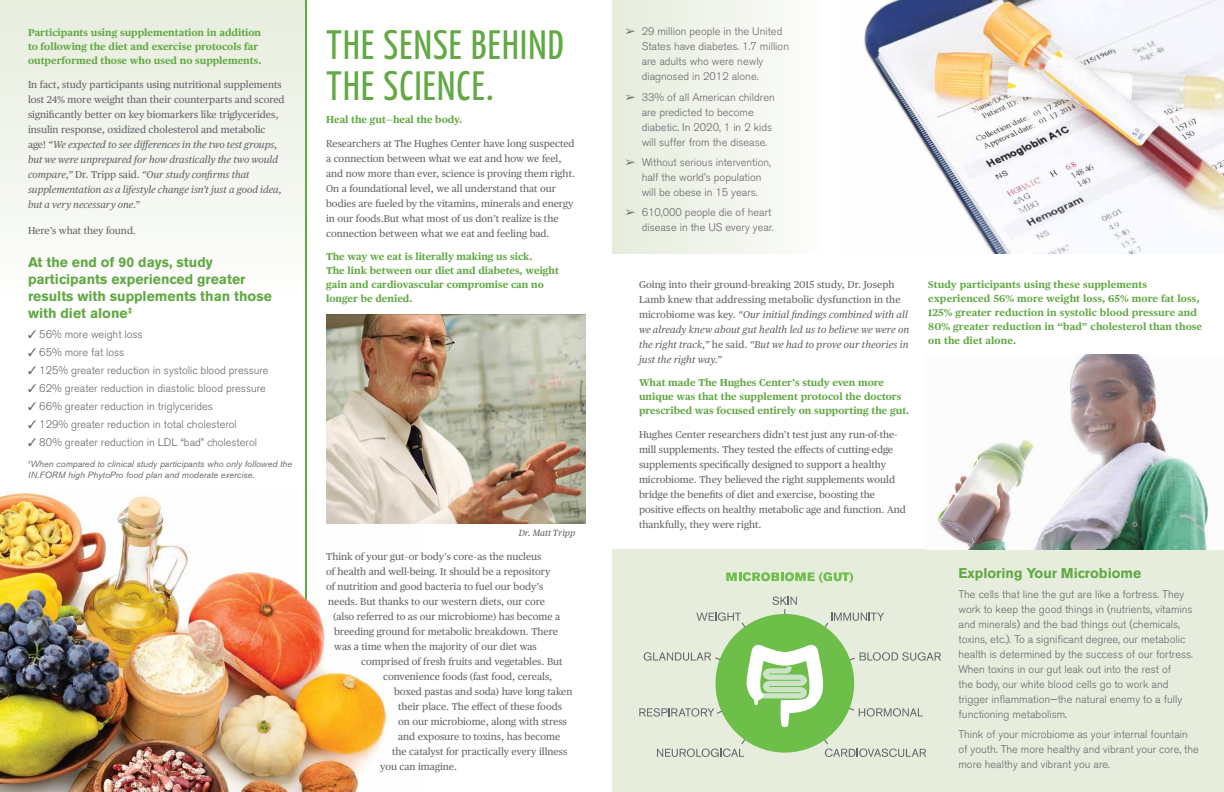
<style>
.page{position:relative;width:1224px;height:792px;background:#fff}
.page>*{position:absolute;margin:0;border:0;box-sizing:border-box;transform-origin:0 0}
.t1{font:41px/41px "Yanone Kaffeesatz";letter-spacing:.03em;color:#62a844}
.t2{font:700 14px/16.8px "Akzidenz Grotesk BE";color:#62a844}
.t3{font:300 11px/15px "Akzidenz Grotesk BE";color:#65656a}
.t4{font:10px/15px "Publico Text";color:#65656a}
.t5{font:700 10px/14px "Publico Text";color:#62a844}
.t6{font:italic 10px/15px "Publico Text";letter-spacing:.01em;color:#65656a}
.t7{font:italic 9px/10.8px "Akzidenz Grotesk BE";color:#65656a}
.t8{font:italic 9px "Publico Text";color:#65656a}
.s1{font-style:italic}
.s2{font-style:normal}
</style>
<div class="page">
<img style="left:862px;top:0;width:362px;height:253px">
<div style="left:612px;top:0;width:217px;height:253px;background:linear-gradient(to right,#e6ecdc,#fdfefc)"></div>
<svg style="left:0;top:0;width:305px;height:492px"></svg>
<div style="left:612px;top:549px;width:612px;height:243px;background:#e7eddd"></div>
<svg style="left:726px;top:572px;width:127px;height:11px"></svg>
<svg style="left:772px;top:597px;width:25px;height:18px"></svg>
<svg style="left:696px;top:612px;width:54px;height:22px"></svg>
<svg style="left:820px;top:613px;width:64px;height:21px"></svg>
<svg style="left:821px;top:737px;width:105px;height:20px"></svg>
<svg style="left:657px;top:733px;width:92px;height:24px"></svg>
<svg style="left:847px;top:652px;width:94px;height:10px"></svg>
<svg style="left:644px;top:652px;width:79px;height:11px"></svg>
<svg style="left:846px;top:705px;width:77px;height:12px"></svg>
<svg style="left:639px;top:707px;width:85px;height:10px"></svg>
<div style="left:716px;top:614px;width:138px;height:139px;background:#6ebe4a;border-radius:50%"></div>
<svg style="left:747px;top:645px;width:76px;height:82px"></svg>
<img style="left:326px;top:315px;width:260px;height:208px">
<img style="left:935px;top:355px;width:274px;height:194px">
<img style="left:0;top:492px;width:419px;height:300px">
<svg style="left:305px;top:0;width:2px;height:600px"></svg>
<p class="t5" style="left:28px;top:25px;width:235px">Participants using supplementation in addition to following the diet and exercise protocols far outperformed those who used no supplements.</p>
<p class="t4" style="left:28px;top:76px;width:258px">In fact, study participants using nutritional supplements lost 24% more weight than their counterparts and scored significantly better on key biomarkers like triglycerides, insulin response, oxidized cholesterol and metabolic age! <span class="s1">“We expected to see differences in the two test groups, but we were unprepared for how drastically the two would compare,”</span> Dr. Tripp said. <span class="s1">“Our study confirms that supplementation as a lifestyle change isn’t just a good idea, but a very necessary one.”</span></p>
<p class="t4" style="left:28px;top:222px;width:109px">Here’s what they found.</p>
<h2 class="t2" style="left:28px;top:254px;width:245px">At the end of 90 days, study participants experienced greater results with supplements than those with diet alone<sup>‡</sup></h2>
<p class="t3" style="left:28px;top:327px;width:116px">✓ 56% more weight loss</p>
<p class="t3" style="left:28px;top:345px;width:98px">✓ 65% more fat loss</p>
<p class="t3" style="left:28px;top:363px;width:242px">✓ 125% greater reduction in systolic blood pressure</p>
<p class="t3" style="left:28px;top:381px;width:239px">✓ 62% greater reduction in diastolic blood pressure</p>
<p class="t3" style="left:28px;top:399px;width:187px">✓ 66% greater reduction in triglycerides</p>
<p class="t3" style="left:28px;top:417px;width:210px">✓ 129% greater reduction in total cholesterol</p>
<p class="t3" style="left:28px;top:435px;width:231px">✓ 80% greater reduction in LDL “bad” cholesterol</p>
<p class="t7" style="left:28px;top:459px;width:266px"><sup>‡</sup>When compared to clinical study participants who only followed the<br>IN.FORM high PhytoPro food plan and moderate exercise.</p>
<h1 class="t1" style="left:326px;top:23px;width:239px">THE SENSE BEHIND<br>THE SCIENCE.</h1>
<p class="t5" style="left:326px;top:112px;width:138px">Heal the gut—heal the body.</p>
<p class="t4" style="left:326px;top:136px;width:250px">Researchers at The Hughes Center have long suspected a connection between what we eat and how we feel, and now more than ever, science is proving them right.<br>On a foundational level, we all understand that our bodies are fueled by the vitamins, minerals and energy in our foods.But what most of us don’t realize is the connection between what we eat and feeling bad.</p>
<p class="t5" style="left:326px;top:249px;width:234px">The way we eat is literally making us sick.<br>The link between our diet and diabetes, weight gain and cardiovascular compromise can no longer be denied.</p>
<p class="t8" style="left:519px;top:526px;width:58px">Dr. Matt Tripp</p>
<p class="t4" style="left:326px;top:549px;width:217px">Think of your gut–or body’s core–as the nucleus</p>
<p class="t4" style="left:326px;top:564px;width:226px">of health and well-being. It should be a repository</p>
<p class="t4" style="left:326px;top:579px;width:219px">of nutrition and good bacteria to fuel our body’s</p>
<p class="t4" style="left:328px;top:594px;width:218px">needs. But thanks to our western diets, our core</p>
<p class="t4" style="left:333px;top:609px;width:229px">(also referred to as our microbiome) has become a</p>
<p class="t4" style="left:334px;top:624px;width:225px">breeding ground for metabolic breakdown. There</p>
<p class="t4" style="left:334px;top:639px;width:204px">was a time when the majority of our diet was</p>
<p class="t4" style="left:361px;top:654px;width:203px">comprised of fresh fruits and vegetables. But</p>
<p class="t4" style="left:383px;top:669px;width:171px">convenience foods (fast food, cereals,</p>
<p class="t4" style="left:394px;top:684px;width:180px">boxed pastas and soda) have long taken</p>
<p class="t4" style="left:398px;top:699px;width:165px">their place. The effect of these foods</p>
<p class="t4" style="left:398px;top:714px;width:170px">on our microbiome, along with stress</p>
<p class="t4" style="left:398px;top:729px;width:164px">and exposure to toxins, has become</p>
<p class="t4" style="left:392px;top:744px;width:177px">the catalyst for practically every illness</p>
<p class="t4" style="left:380px;top:759px;width:78px">you can imagine.</p>
<p class="t3" style="left:642px;top:24px;width:149px;text-indent:-16px">➢ 29 million people in the United<br>States have diabetes. 1.7 million are adults who were newly diagnosed in 2012 alone.</p>
<p class="t3" style="left:642px;top:90px;width:135px;text-indent:-16px">➢ 33% of all American children are predicted to become diabetic. In 2020, 1 in 2 kids will suffer from the disease.</p>
<p class="t3" style="left:642px;top:155px;width:131px;text-indent:-16px">➢ Without serious intervention, half the world’s population will be obese in 15 years.</p>
<p class="t3" style="left:626px;top:205px;width:150px;text-align:right">➢ 610,000 people die of heart disease in the US every year.</p>
<p class="t6" style="left:639px;top:276px;width:272px"><span class="s2">Going into their ground-breaking 2015 study, Dr. Joseph Lamb knew that addressing metabolic dysfunction in the microbiome was key.</span> “Our initial findings combined with all we already knew about gut health led us to believe we were on the right track,” <span class="s2">he said.</span> “But we had to prove our theories in just the right way.”</p>
<p class="t5" style="left:639px;top:375px;width:272px">What made The Hughes Center’s study even more unique was that the supplement protocol the doctors prescribed was focused entirely on supporting the gut.</p>
<p class="t4" style="left:639px;top:426px;width:268px">Hughes Center researchers didn’t test just any run-of-the&shy;mill supplements. They tested the effects of cutting-edge supplements specifically designed to support a healthy microbiome. They believed the right supplements would bridge the benefits of diet and exercise, boosting the positive effects on healthy metabolic age and function. And thankfully, they were right.</p>
<p class="t5" style="left:928px;top:277px;width:275px">Study participants using these supplements experienced 56% more weight loss, 65% more fat loss, 125% greater reduction in systolic blood pressure and 80% greater reduction in “bad” cholesterol than those on the diet alone.</p>
<h2 class="t2" style="left:958px;top:564px;width:184px">Exploring Your Microbiome</h2>
<p class="t3" style="left:958px;top:587px;width:236px">The cells that line the gut are like a fortress. They work to keep the good things in (nutrients, vitamins and minerals) and the bad things out (chemicals, toxins, etc.). To a significant degree, our metabolic health is determined by the success of our fortress.<br>When toxins in our gut leak out into the rest of<br>the body, our white blood cells go to work and trigger inflammation—the natural enemy to a fully functioning metabolism.</p>
<p class="t3" style="left:958px;top:727px;width:242px">Think of your microbiome as your internal fountain of youth. The more healthy and vibrant your core, the more healthy and vibrant you are.</p>
</div>
